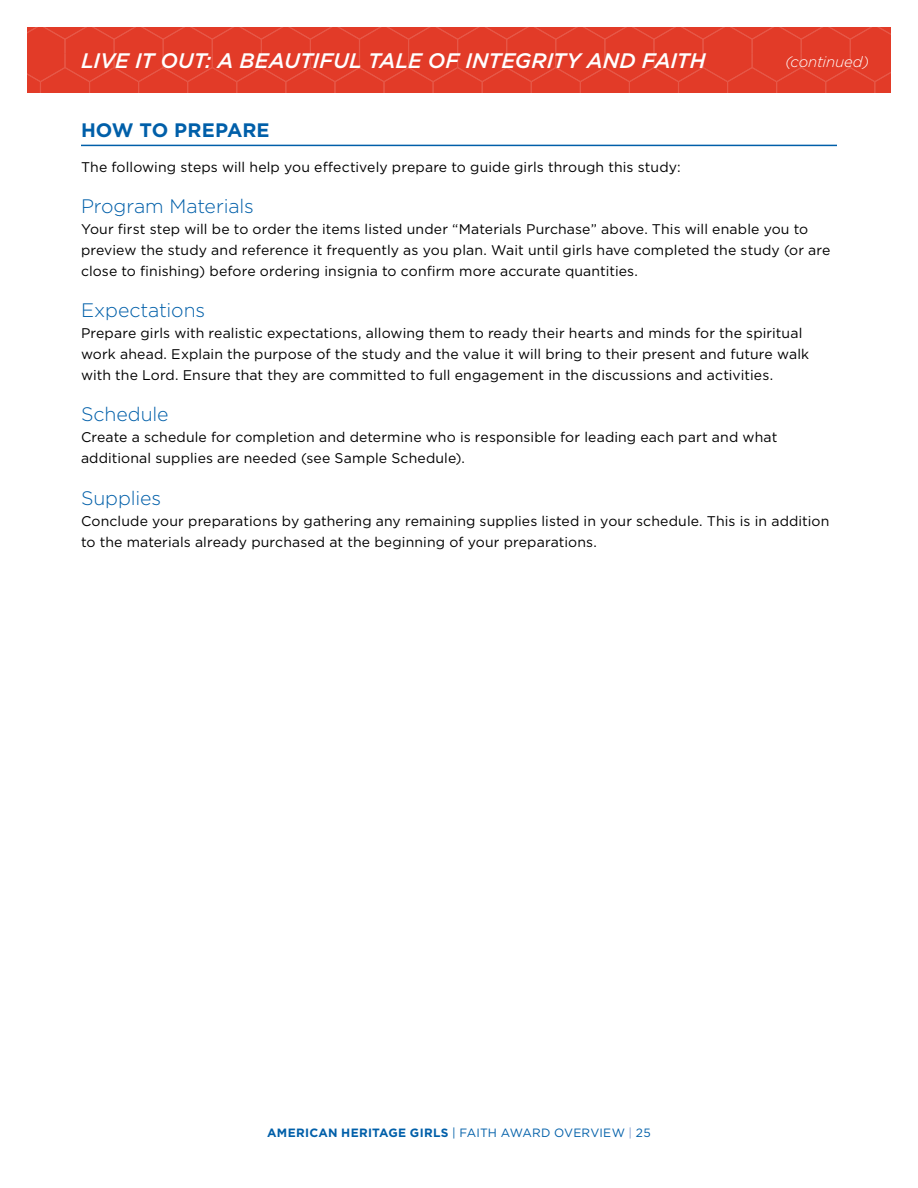
<style>
.page{position:relative;width:918px;height:1188px;background:#fff}
.page>*{position:absolute;margin:0;border:0;box-sizing:border-box;transform-origin:0 0}
.t1{font:italic 500 21px "Gotham";letter-spacing:-.005em;color:#fff}
.t2{font:300 19.5px "Gotham";letter-spacing:-.005em;color:#005fa9}
.t3{font:700 19.5px "Gotham";letter-spacing:.005em;color:#005fa9}
.t4{font:italic 300 15px "Gotham";letter-spacing:-.01em;color:#fff}
.t5{font:14.1px/21px "Gotham";letter-spacing:.01em;color:#000}
.t6{font:700 12px "Gotham";letter-spacing:.025em;color:#005fa9}
.s1{font-weight:400}
.s2{font-weight:400;color:#829bcc}
</style>
<div class="page">
<svg style="left:27px;top:27px;width:864px;height:66px;background:#e23c29"></svg>
<hr style="left:81px;top:145px;width:756px;height:1px;background:#005fa9">
<h1 class="t1" style="left:81px;top:47px;width:626px">LIVE IT OUT: A BEAUTIFUL TALE OF INTEGRITY AND FAITH</h1>
<p class="t4" style="left:785px;top:52px;width:86px">(continued)</p>
<h2 class="t3" style="left:81px;top:117px;width:190px">HOW TO PREPARE</h2>
<p class="t5" style="left:81px;top:156px;width:601px">The following steps will help you effectively prepare to guide girls through this study:</p>
<h2 class="t2" style="left:81px;top:194px;width:174px">Program Materials</h2>
<p class="t5" style="left:81px;top:218px;width:751px">Your first step will be to order the items listed under “Materials Purchase” above. This will enable you to preview the study and reference it frequently as you plan. Wait until girls have completed the study (or are close to finishing) before ordering insignia to confirm more accurate quantities.</p>
<h2 class="t2" style="left:81px;top:298px;width:126px">Expectations</h2>
<p class="t5" style="left:81px;top:322px;width:730px">Prepare girls with realistic expectations, allowing them to ready their hearts and minds for the spiritual work ahead. Explain the purpose of the study and the value it will bring to their present and future walk with the Lord. Ensure that they are committed to full engagement in the discussions and activities.</p>
<h2 class="t2" style="left:81px;top:402px;width:89px">Schedule</h2>
<p class="t5" style="left:81px;top:427px;width:698px">Create a schedule for completion and determine who is responsible for leading each part and what additional supplies are needed (see Sample Schedule).</p>
<h2 class="t2" style="left:81px;top:485px;width:82px">Supplies</h2>
<p class="t5" style="left:81px;top:510px;width:750px">Conclude your preparations by gathering any remaining supplies listed in your schedule. This is in addition to the materials already purchased at the beginning of your preparations.</p>
<p class="t6" style="left:267px;top:1125px;width:385px">AMERICAN HERITAGE GIRLS <span class="s1">| FAITH AWARD OVERVIEW</span> <span class="s2">|</span> <span class="s1">25</span></p>
</div>
